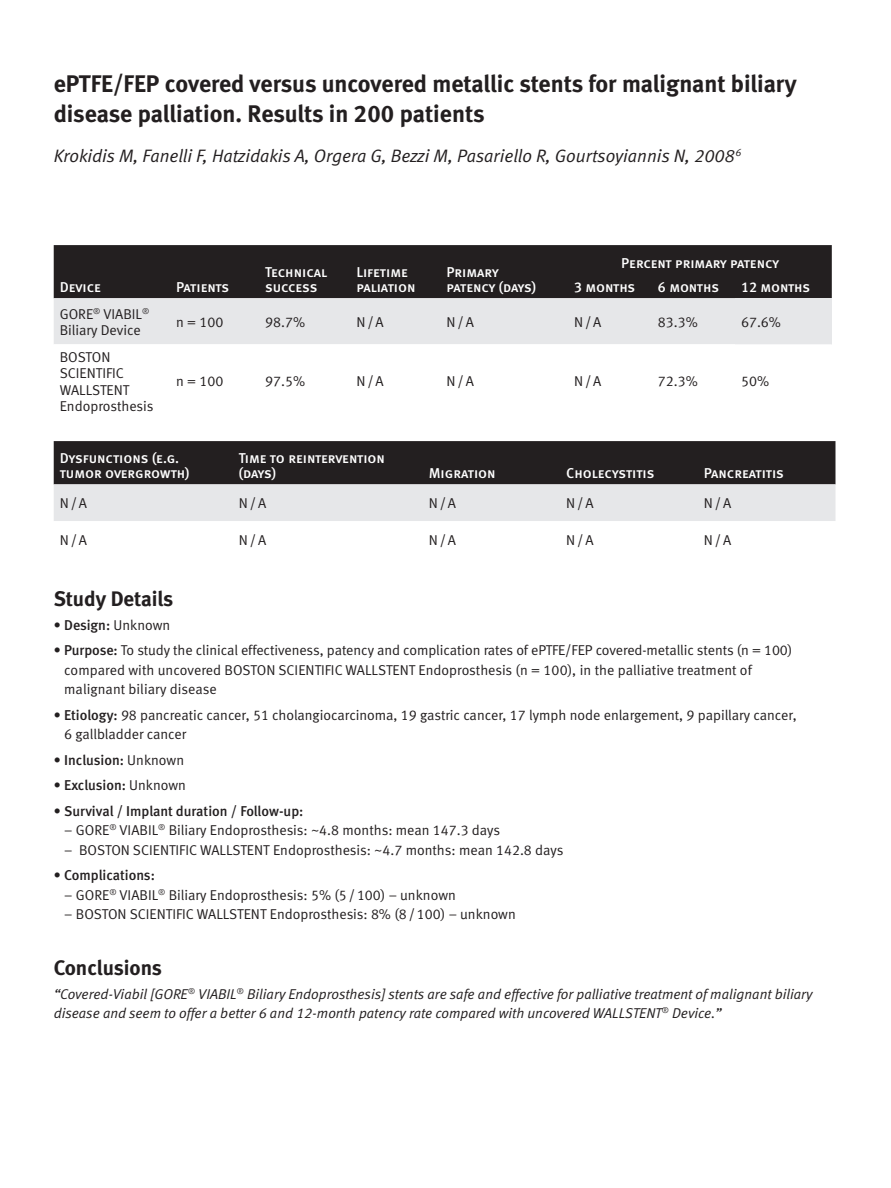
<style>
.page{position:relative;width:891px;height:1188px;background:#fff}
.page>*{position:absolute;margin:0;border:0;box-sizing:border-box;transform-origin:0 0}
.t1{font:24px/30px "Meta Bold LF";color:#231f20}
.t2{font:21px "Meta Bold LF";letter-spacing:-.005em;color:#231f20}
.t3{font:italic 18px "Meta Normal LF";color:#231f20}
.t4{font:14.25px/19.5px "Meta Normal LF";color:#231f20}
.t5{font:italic 14.25px/19.5px "Meta Normal LF";color:#231f20}
.t6{font:14.25px/15px "Meta Medium LF Caps";letter-spacing:-.01em;color:#fff}
.t7{font:14.25px "Meta Medium LF";color:#231f20}
.s1{font-family:"Meta Normal LF"}
.s2{font-family:"Meta Medium LF"}
</style>
<div class="page">
<svg style="left:54px;top:245px;width:778px;height:99px;background:#777576"></svg>
<div style="left:735px;top:298px;width:97px;height:46px;background:#e6e7e9"></div>
<svg style="left:54px;top:441px;width:782px;height:80px;background:#7d7b7c"></svg>
<p class="t1" style="left:54px;top:68px;width:744px">ePTFE/FEP covered versus uncovered metallic stents for malignant biliary disease palliation. Results in 200 patients</p>
<p class="t3" style="left:54px;top:146px;width:689px">Krokidis M, Fanelli F, Hatzidakis A, Orgera G, Bezzi M, Pasariello R, Gourtsoyiannis N, 2008<sup>6</sup></p>
<p class="t6" style="left:60px;top:280px;width:43px">Device</p>
<p class="t6" style="left:176px;top:280px;width:55px">Patients</p>
<p class="t6" style="left:265px;top:265px;width:63px">Technical success</p>
<p class="t6" style="left:356px;top:265px;width:61px">Lifetime paliation</p>
<p class="t6" style="left:446px;top:265px;width:91px">Primary patency (days)</p>
<p class="t6" style="left:621px;top:256px;width:159px">Percent primary patency</p>
<p class="t6" style="left:574px;top:280px;width:63px">3 months</p>
<p class="t6" style="left:658px;top:280px;width:63px">6 months</p>
<p class="t6" style="left:741px;top:280px;width:71px">12 months</p>
<p class="t4" style="left:60px;top:305px;width:91px;line-height:16.5px">GORE<sup>®</sup> VIABIL<sup>®<br></sup>Biliary Device</p>
<p class="t4" style="left:176px;top:312px;width:49px">n = 100</p>
<p class="t4" style="left:265px;top:312px;width:41px">98.7%</p>
<p class="t4" style="left:356px;top:312px;width:29px">N/A</p>
<p class="t4" style="left:446px;top:312px;width:29px">N/A</p>
<p class="t4" style="left:574px;top:312px;width:29px">N/A</p>
<p class="t4" style="left:658px;top:312px;width:41px">83.3%</p>
<p class="t4" style="left:741px;top:312px;width:41px">67.6%</p>
<p class="t4" style="left:60px;top:348px;width:66px;line-height:16.5px">BOSTON<br>SCIENTIFIC</p>
<p class="t4" style="left:60px;top:380px;width:71px">WALLSTENT</p>
<p class="t4" style="left:60px;top:396px;width:95px">Endoprosthesis</p>
<p class="t4" style="left:176px;top:371px;width:49px">n = 100</p>
<p class="t4" style="left:265px;top:371px;width:41px">97.5%</p>
<p class="t4" style="left:356px;top:371px;width:29px">N/A</p>
<p class="t4" style="left:446px;top:371px;width:29px">N/A</p>
<p class="t4" style="left:574px;top:371px;width:29px">N/A</p>
<p class="t4" style="left:658px;top:371px;width:41px">72.3%</p>
<p class="t4" style="left:741px;top:371px;width:30px">50%</p>
<p class="t6" style="left:60px;top:451px;width:131px">Dysfunctions (e.g. tumor overgrowth)</p>
<p class="t6" style="left:239px;top:451px;width:148px">Time to reintervention (days)</p>
<p class="t6" style="left:429px;top:466px;width:68px">Migration</p>
<p class="t6" style="left:566px;top:466px;width:90px">Cholecystitis</p>
<p class="t6" style="left:704px;top:466px;width:81px">Pancreatitis</p>
<p class="t4" style="left:60px;top:494px;width:29px">N/A</p>
<p class="t4" style="left:239px;top:494px;width:29px">N/A</p>
<p class="t4" style="left:429px;top:494px;width:29px">N/A</p>
<p class="t4" style="left:566px;top:494px;width:29px">N/A</p>
<p class="t4" style="left:704px;top:494px;width:29px">N/A</p>
<p class="t4" style="left:60px;top:530px;width:29px">N/A</p>
<p class="t4" style="left:239px;top:530px;width:29px">N/A</p>
<p class="t4" style="left:429px;top:530px;width:29px">N/A</p>
<p class="t4" style="left:566px;top:530px;width:29px">N/A</p>
<p class="t4" style="left:704px;top:530px;width:29px">N/A</p>
<p class="t2" style="left:54px;top:586px;width:121px">Study Details</p>
<p class="t7" style="left:54px;top:617px;width:118px">• Design: <span class="s1">Unknown</span></p>
<p class="t4" style="left:64px;top:640px;width:730px;text-indent:-10px"><span class="s2">• Purpose:</span> To study the clinical effectiveness, patency and complication rates of ePTFE/FEP covered-metallic stents (n = 100) compared with uncovered BOSTON SCIENTIFIC WALLSTENT Endoprosthesis (n = 100), in the palliative treatment of malignant biliary disease</p>
<p class="t4" style="left:64px;top:705px;width:734px;text-indent:-10px"><span class="s2">• Etiology:</span> 98 pancreatic cancer, 51 cholangiocarcinoma, 19 gastric cancer, 17 lymph node enlargement, 9 papillary cancer,<br>6 gallbladder cancer</p>
<p class="t7" style="left:54px;top:752px;width:132px">• Inclusion: <span class="s1">Unknown</span></p>
<p class="t7" style="left:54px;top:777px;width:134px">• Exclusion: <span class="s1">Unknown</span></p>
<p class="t7" style="left:54px;top:803px;width:251px">• Survival / Implant duration / Follow-up:</p>
<p class="t4" style="left:64px;top:820px;width:437px">– GORE<sup>®</sup> VIABIL<sup>®</sup> Biliary Endoprosthesis: ~4.8 months: mean 147.3 days</p>
<p class="t4" style="left:64px;top:840px;width:501px">– BOSTON SCIENTIFIC WALLSTENT Endoprosthesis: ~4.7 months: mean 142.8 days</p>
<p class="t7" style="left:54px;top:867px;width:103px">• Complications:</p>
<p class="t4" style="left:64px;top:885px;width:393px">– GORE<sup>®</sup> VIABIL<sup>®</sup> Biliary Endoprosthesis: 5% (5/100) – unknown</p>
<p class="t4" style="left:64px;top:904px;width:453px">– BOSTON SCIENTIFIC WALLSTENT Endoprosthesis: 8% (8/100) – unknown</p>
<p class="t2" style="left:54px;top:955px;width:110px">Conclusions</p>
<p class="t5" style="left:54px;top:984px;width:761px">“Covered-Viabil [GORE<sup>®</sup> VIABIL<sup>®</sup> Biliary Endoprosthesis] stents are safe and effective for palliative treatment of malignant biliary disease and seem to offer a better 6 and 12-month patency rate compared with uncovered WALLSTENT<sup>®</sup> Device.”</p>
</div>
